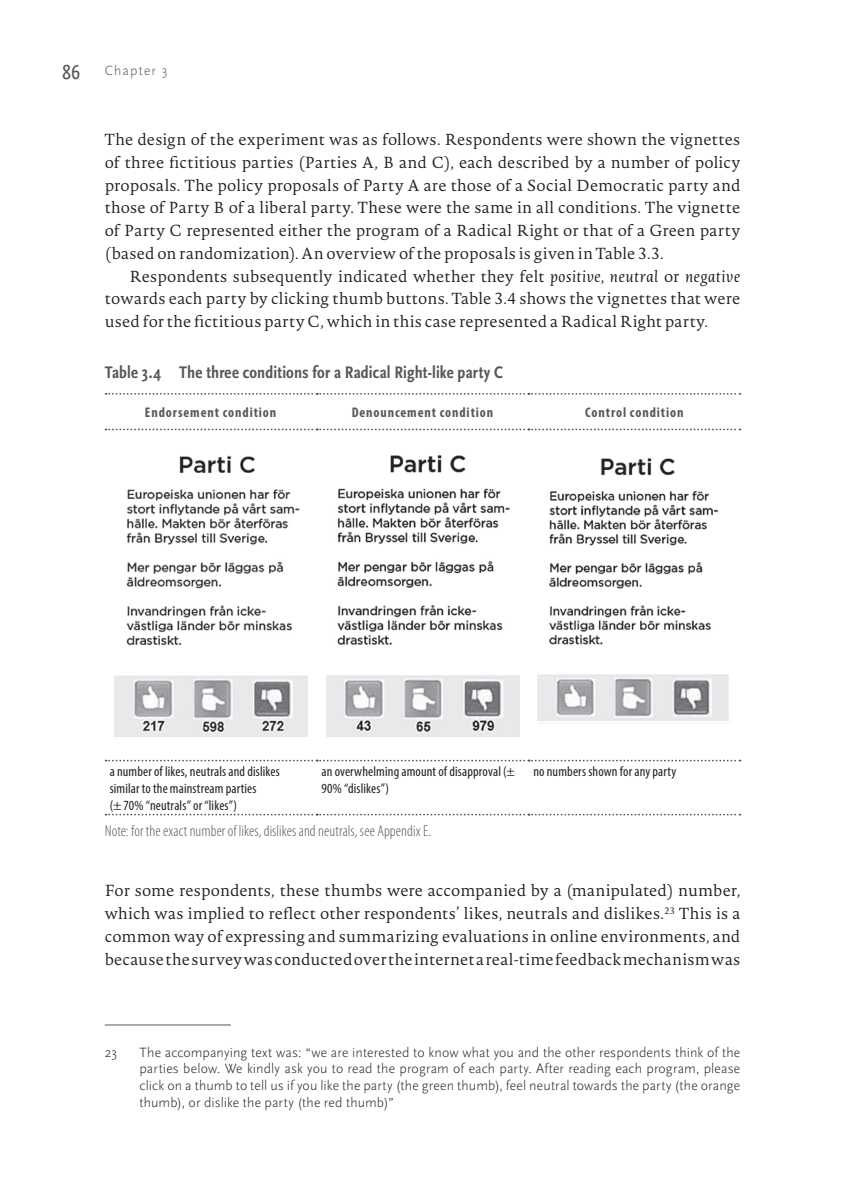
<style>
.page{position:relative;width:844px;height:1189px;background:#fff}
.page>*{position:absolute;margin:0;border:0;box-sizing:border-box;transform-origin:0 0}
.t1{font:700 condensed 17.5px "Scala Sans Pro";letter-spacing:.01em;color:#57585a}
.t2{font:300 15.75px/22.8px "Novel Pro";letter-spacing:.01em;color:#231f20;text-align:justify}
.t3{font:300 condensed 15.75px "Myriad Pro";letter-spacing:.005em;color:#57585a}
.t4{font:300 14px/16.8px "Scala Sans Pro";letter-spacing:.005em;color:#231f20;text-align:justify}
.t5{font:condensed 14px/16.8px "Myriad Pro";letter-spacing:.01em;color:#231f20}
.t6{font:700 condensed 14px "Myriad Pro";letter-spacing:.065em;color:#57585a}
.t7{font:300 14px "Scala Sans Pro";letter-spacing:.08em;color:#57585a}
.s1{font-weight:400;font-stretch:condensed;font-size:21px}
.s2{font-style:italic}
</style>
<div class="page">
<svg style="left:106px;top:393px;width:634px;height:2px"></svg>
<svg style="left:106px;top:428px;width:634px;height:2px"></svg>
<svg style="left:106px;top:759px;width:634px;height:2px"></svg>
<svg style="left:106px;top:813px;width:634px;height:2px"></svg>
<img style="left:114px;top:455px;width:194px;height:282px">
<img style="left:326px;top:455px;width:193px;height:282px">
<img style="left:537px;top:458px;width:192px;height:263px">
<hr style="left:105px;top:1024px;width:126px;height:1px;background:#57585a">
<p class="t7" style="left:63px;top:62px;width:106px"><span class="s1">86</span> Chapter 3</p>
<p class="t2" style="left:105px;top:128px;width:637px">The design of the experiment was as follows. Respondents were shown the vignettes of three fictitious parties (Parties A, B and C), each described by a number of policy proposals. The policy proposals of Party A are those of a Social Democratic party and those of Party B of a liberal party. These were the same in all conditions. The vignette of Party C represented either the program of a Radical Right or that of a Green party (based on randomization). An overview of the proposals is given in Table 3.3.</p>
<p class="t2" style="left:105px;top:264px;width:636px;text-indent:25px">Respondents subsequently indicated whether they felt <span class="s2">positive, neutral</span> or <span class="s2">negative </span>towards each party by clicking thumb buttons. Table 3.4 shows the vignettes that were used for the fictitious party C, which in this case represented a Radical Right party.</p>
<p class="t1" style="left:105px;top:362px;width:399px">Table 3.4 The three conditions for a Radical Right-like party C</p>
<p class="t6" style="left:145px;top:403px;width:133px">Endorsement condition</p>
<p class="t6" style="left:351px;top:403px;width:143px">Denouncement condition</p>
<p class="t6" style="left:585px;top:403px;width:100px">Control condition</p>
<p class="t5" style="left:110px;top:763px;width:171px">a number of likes, neutrals and dislikes similar to the mainstream parties<br>(± 70% “neutrals” or “likes”)</p>
<p class="t5" style="left:321px;top:763px;width:195px">an overwhelming amount of disapproval (±<br>90% “dislikes”)</p>
<p class="t5" style="left:533px;top:763px;width:144px">no numbers shown for any party</p>
<p class="t3" style="left:105px;top:822px;width:328px">Note: for the exact number of likes, dislikes and neutrals, see Appendix E.</p>
<p class="t2" style="left:105px;top:878px;width:637px">For some respondents, these thumbs were accompanied by a (manipulated) number, which was implied to reflect other respondents’ likes, neutrals and dislikes.<sup>23</sup> This is a common way of expressing and summarizing evaluations in online environments, and because the survey was conducted over the internet a real-time feedback mechanism was</p>
<p class="t4" style="left:105px;top:1043px;width:14px">23</p>
<p class="t4" style="left:139px;top:1043px;width:602px">The accompanying text was: “we are interested to know what you and the other respondents think of the parties below. We kindly ask you to read the program of each party. After reading each program, please click on a thumb to tell us if you like the party (the green thumb), feel neutral towards the party (the orange thumb), or dislike the party (the red thumb)”</p>
</div>
